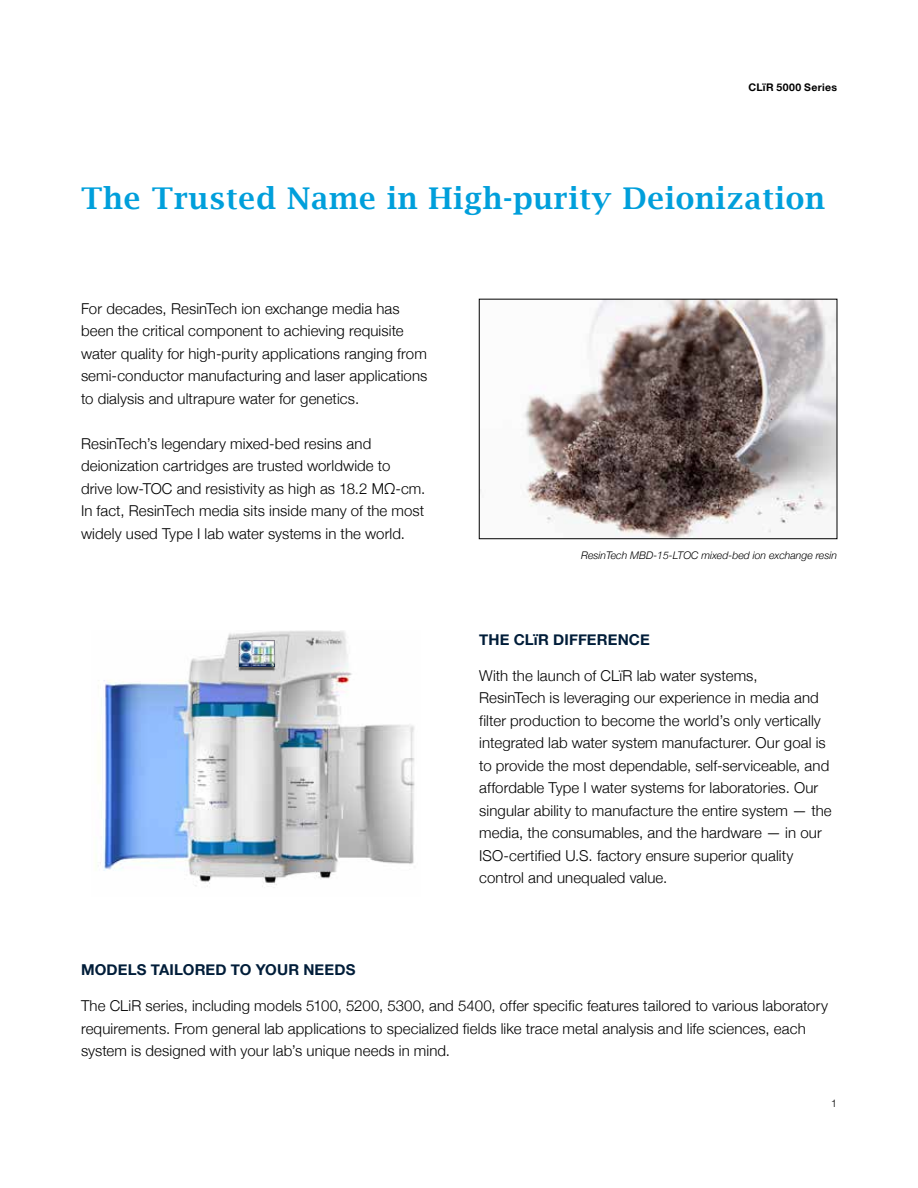
<style>
.page{position:relative;width:918px;height:1188px;background:#fff}
.page>*{position:absolute;margin:0;border:0;box-sizing:border-box;transform-origin:0 0}
.t1{font:600 30px "Lucida Bright";letter-spacing:.03em;color:#009fdb}
.t2{font:300 15px/22.5px "Helvetica Neue";letter-spacing:.005em;color:#000}
.t3{font:700 15px "Helvetica Neue";letter-spacing:.01em;color:#001d39}
.t4{font:italic 300 10.5px "Helvetica Neue";color:#000}
.t5{font:700 10.5px "Helvetica Neue";letter-spacing:.03em;color:#000}
.t6{font:300 10.5px "Helvetica Neue";color:#000}
</style>
<div class="page">
<img style="left:100px;top:630px;width:315px;height:257px">
<img style="left:523px;top:301px;width:312px;height:236px">
<div style="left:479px;top:299px;width:358px;height:240px;border:1px solid #000"></div>
<img style="left:239px;top:641px;width:36px;height:26px">
<p class="t5" style="left:748px;top:79px;width:90px">CLïR 5000 Series</p>
<h1 class="t1" style="left:81px;top:181px;width:745px">The Trusted Name in High-purity Deionization</h1>
<p class="t2" style="left:81px;top:296px;width:348px">For decades, ResinTech ion exchange media has been the critical component to achieving requisite water quality for high-purity applications ranging from semi-conductor manufacturing and laser applications to dialysis and ultrapure water for genetics.</p>
<p class="t2" style="left:81px;top:431px;width:346px">ResinTech’s legendary mixed-bed resins and deionization cartridges are trusted worldwide to<br>drive low-TOC and resistivity as high as 18.2 MΩ-cm.<br>In fact, ResinTech media sits inside many of the most widely used Type I lab water systems in the world.</p>
<p class="t4" style="left:581px;top:546px;width:257px">ResinTech MBD-15-LTOC mixed-bed ion exchange resin</p>
<p class="t3" style="left:479px;top:628px;width:172px">THE CLïR DIFFERENCE</p>
<p class="t2" style="left:479px;top:663px;width:354px">With the launch of CLïR lab water systems,<br>ResinTech is leveraging our experience in media and filter production to become the world’s only vertically integrated lab water system manufacturer. Our goal is to provide the most dependable, self-serviceable, and affordable Type I water systems for laboratories. Our singular ability to manufacture the entire system — the media, the consumables, and the hardware — in our ISO-certified U.S. factory ensure superior quality control and unequaled value.</p>
<p class="t3" style="left:81px;top:958px;width:276px">MODELS TAILORED TO YOUR NEEDS</p>
<p class="t2" style="left:81px;top:994px;width:749px">The CLiR series, including models 5100, 5200, 5300, and 5400, offer specific features tailored to various laboratory requirements. From general lab applications to specialized fields like trace metal analysis and life sciences, each system is designed with your lab’s unique needs in mind.</p>
<p class="t6" style="left:831px;top:1095px;width:7px">1</p>
</div>
